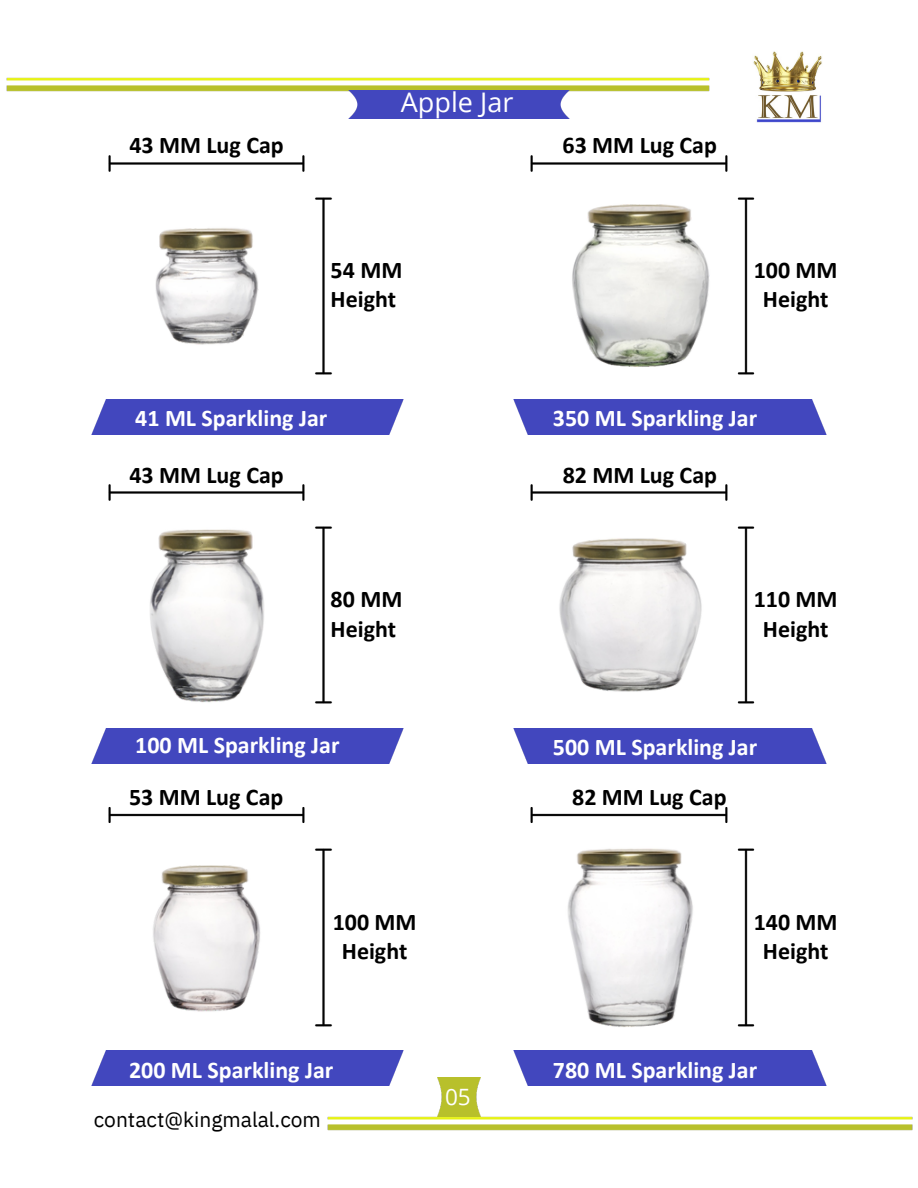
<style>
.page{position:relative;width:918px;height:1188px;background:#fff}
.page>*{position:absolute;margin:0;border:0;box-sizing:border-box;transform-origin:0 0}
.t1{font:27px "Open Sans";letter-spacing:.005em;color:#fff}
.t2{font:700 24px/29.2px "Calibri";color:#000}
.t3{font:700 24px "Calibri";color:#fff}
.t4{font:22.5px "Open Sans";color:#fff}
.t5{font:21px "IBM Plex Sans";color:#000}
</style>
<div class="page">
<img style="left:6px;top:77px;width:704px;height:15px">
<img style="left:327px;top:1114px;width:586px;height:17px">
<img style="left:150px;top:529px;width:114px;height:173px">
<img style="left:572px;top:204px;width:138px;height:163px">
<img style="left:559px;top:538px;width:143px;height:154px">
<div style="left:91px;top:399px;width:313px;height:35px;background:#4247be"></div>
<img style="left:108px;top:155px;width:197px;height:17px">
<img style="left:108px;top:484px;width:197px;height:17px">
<img style="left:315px;top:197px;width:17px;height:178px">
<img style="left:315px;top:526px;width:17px;height:178px">
<div style="left:91px;top:729px;width:313px;height:34px;background:#4247be"></div>
<img style="left:438px;top:1077px;width:42px;height:39px">
<div style="left:348px;top:91px;width:222px;height:28px;background:#4247be"></div>
<img style="left:530px;top:155px;width:198px;height:17px">
<img style="left:530px;top:484px;width:198px;height:17px">
<div style="left:514px;top:399px;width:312px;height:35px;background:#4247be"></div>
<div style="left:514px;top:729px;width:312px;height:34px;background:#4247be"></div>
<img style="left:737px;top:197px;width:18px;height:178px">
<img style="left:737px;top:526px;width:18px;height:178px">
<img style="left:155px;top:228px;width:104px;height:117px">
<img style="left:153px;top:865px;width:107px;height:147px">
<img style="left:108px;top:807px;width:197px;height:16px">
<div style="left:91px;top:1051px;width:313px;height:35px;background:#4247be"></div>
<img style="left:315px;top:848px;width:17px;height:179px">
<img style="left:567px;top:848px;width:126px;height:179px">
<img style="left:530px;top:807px;width:198px;height:16px">
<div style="left:514px;top:1051px;width:312px;height:35px;background:#4247be"></div>
<img style="left:737px;top:848px;width:18px;height:179px">
<img style="left:753px;top:51px;width:69px;height:71px">
<p class="t2" style="left:129px;top:133px;width:156px">43 MM Lug Cap</p>
<p class="t1" style="left:401px;top:84px;width:114px">Apple Jar</p>
<p class="t2" style="left:563px;top:133px;width:156px">63 MM Lug Cap</p>
<p class="t2" style="left:331px;top:258px;width:73px">54 MM<br>Height</p>
<h3 class="t2" style="left:754px;top:258px;width:85px">100 MM</h3>
<p class="t2" style="left:763px;top:287px;width:67px">Height</p>
<h3 class="t3" style="left:135px;top:408px;width:194px">41 ML Sparkling Jar</h3>
<p class="t3" style="left:553px;top:408px;width:206px">350 ML Sparkling Jar</p>
<h2 class="t2" style="left:129px;top:462px;width:156px">43 MM Lug Cap</h2>
<h2 class="t2" style="left:563px;top:462px;width:156px">82 MM Lug Cap</h2>
<h3 class="t2" style="left:331px;top:587px;width:73px">80 MM<br>Height</h3>
<p class="t3" style="left:135px;top:735px;width:206px">100 ML Sparkling Jar</p>
<h3 class="t2" style="left:129px;top:784px;width:156px">53 MM Lug Cap</h3>
<p class="t2" style="left:754px;top:587px;width:85px">110 MM</p>
<h3 class="t2" style="left:763px;top:616px;width:67px">Height</h3>
<h3 class="t3" style="left:553px;top:737px;width:206px">500 ML Sparkling Jar</h3>
<p class="t2" style="left:572px;top:784px;width:156px">82 MM Lug Cap</p>
<p class="t2" style="left:333px;top:909px;width:85px">100 MM</p>
<p class="t2" style="left:342px;top:938px;width:67px">Height</p>
<h3 class="t3" style="left:129px;top:1060px;width:206px">200 ML Sparkling Jar</h3>
<p class="t5" style="left:94px;top:1106px;width:229px">contact@kingmalal.com</p>
<p class="t4" style="left:445px;top:1081px;width:27px">05</p>
<h3 class="t2" style="left:754px;top:909px;width:85px">140 MM</h3>
<p class="t2" style="left:763px;top:938px;width:67px">Height</p>
<h2 class="t3" style="left:553px;top:1060px;width:206px">780 ML Sparkling Jar</h2>
</div>
